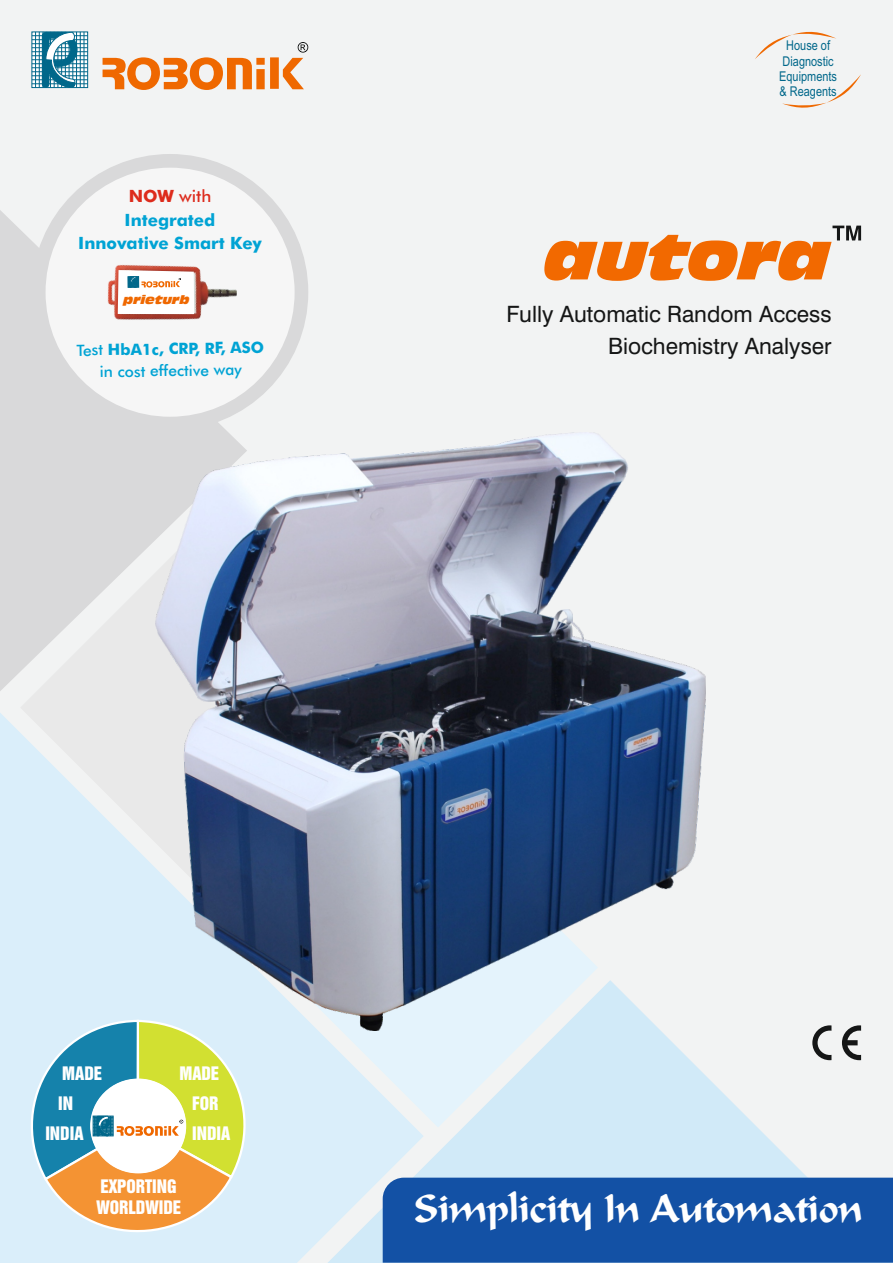
<style>
.page{position:relative;width:893px;height:1263px;background:#f2f3f3}
.page>*{position:absolute;margin:0;border:0;box-sizing:border-box;transform-origin:0 0}
.t1{font:italic 60px "Incised 901 BT Nord";color:#f26900}
.t2{font:39px "Calligrapher";color:#fff}
.t3{font:22.5px/31.5px "Swiss 721 BT";color:#151616;text-align:right}
.t4{font:16.95px/30px "Swiss 921 BT Regular A";color:#fff}
.t5{font:700 16.95px/23.7px "Futura BT";color:#00a3d4;text-align:center}
.t6{font:500 15.6px/21.9px "Futura BT";color:#00a3d4;text-align:center}
.t7{font:13.5px/15.3px "Arial Narrow";color:#00678a;text-align:center}
.t8{font:italic 11.25px "Incised 901 BT Nord";color:#ef6800}
.s1{color:#dd2b1c}
.s2{font-weight:500;color:#dd2b1c}
.s3{font-weight:700}
</style>
<div class="page">
<svg style="left:0;top:210px;width:245px;height:481px;background:#dadadb"></svg>
<svg style="left:20px;top:463px;width:135px;height:228px;fill:#d9d9da"></svg>
<svg style="left:424px;top:1025px;width:469px;height:153px;fill:#d1eaf8"></svg>
<svg style="left:0;top:713px;width:424px;height:550px;fill:#daeefa"></svg>
<svg style="left:812px;top:1025px;width:19px;height:35px"></svg>
<svg style="left:842px;top:1025px;width:19px;height:35px"></svg>
<div style="left:383px;top:1178px;width:510px;height:85px;background:#1351a5"></div>
<svg style="left:34px;top:34px;width:52px;height:52px"></svg>
<div style="left:32px;top:32px;width:56px;height:56px;border:1px solid #00678a"></div>
<hr style="left:35px;top:32px;width:1px;height:56px;background:#00678a">
<hr style="left:39px;top:32px;width:1px;height:56px;background:#00678a">
<hr style="left:80px;top:32px;width:1px;height:56px;background:#00678a">
<hr style="left:84px;top:32px;width:1px;height:56px;background:#00678a">
<hr style="left:32px;top:35px;width:56px;height:1px;background:#00678a">
<hr style="left:32px;top:39px;width:56px;height:1px;background:#00678a">
<hr style="left:32px;top:43px;width:56px;height:1px;background:#00678a">
<hr style="left:32px;top:47px;width:56px;height:1px;background:#00678a">
<hr style="left:32px;top:51px;width:56px;height:1px;background:#00678a">
<hr style="left:32px;top:55px;width:56px;height:1px;background:#00678a">
<hr style="left:32px;top:59px;width:56px;height:1px;background:#00678a">
<hr style="left:32px;top:63px;width:56px;height:1px;background:#00678a">
<hr style="left:32px;top:67px;width:56px;height:1px;background:#00678a">
<hr style="left:32px;top:71px;width:56px;height:1px;background:#00678a">
<hr style="left:32px;top:76px;width:56px;height:1px;background:#00678a">
<hr style="left:32px;top:80px;width:56px;height:1px;background:#00678a">
<hr style="left:32px;top:84px;width:56px;height:1px;background:#00678a">
<svg style="left:42px;top:32px;width:36px;height:56px"></svg>
<svg style="left:103px;top:42px;width:205px;height:48px"></svg>
<svg style="left:755px;top:31px;width:81px;height:28px"></svg>
<svg style="left:782px;top:74px;width:79px;height:34px"></svg>
<svg style="left:832px;top:226px;width:29px;height:14px"></svg>
<div style="left:32px;top:154px;width:276px;height:276px;background:#d9d9da;border-radius:50%"></div>
<div style="left:46px;top:168px;width:249px;height:249px;background:#f6f6f6;border-radius:50%"></div>
<img style="left:107px;top:264px;width:130px;height:56px">
<svg style="left:118px;top:270px;width:76px;height:44px"></svg>
<svg style="left:7px;top:1019px;width:261px;height:233px;background:#c2ceb0"></svg>
<img style="left:155px;top:433px;width:550px;height:598px">
<p class="t5" style="left:78px;top:186px;width:185px"><span class="s1">NOW</span> <span class="s2">with<br></span>Integrated<br>Innovative Smart Key</p>
<p class="t8" style="left:123px;top:296px;width:67px;rotate:-1deg">PRIETURB</p>
<p class="t6" style="left:76px;top:341px;width:189px;rotate:-1deg">Test <span class="s3">HbA1c, CRP, RF, ASO </span>in cost effective way</p>
<p class="t7" style="left:779px;top:39px;width:59px">House of<br>Diagnostic<br>Equipments &amp; Reagents</p>
<h1 class="t1" style="left:544px;top:234px;width:288px">AUTORA</h1>
<p class="t3" style="left:507px;top:301px;width:326px">Fully Automatic Random Access<br>Biochemistry Analyser</p>
<p class="t4" style="left:62px;top:1060px;width:41px">MADE</p>
<p class="t4" style="left:58px;top:1090px;width:16px">IN</p>
<p class="t4" style="left:45px;top:1120px;width:40px">INDIA</p>
<p class="t4" style="left:192px;top:1060px;width:40px;text-indent:-13px">MADE<br>FOR<br>INDIA</p>
<p class="t4" style="left:96px;top:1177px;width:86px;line-height:21.8px">EXPORTING<br>WORLDWIDE</p>
<h2 class="t2" style="left:414px;top:1187px;width:449px">Simplicity In Automation</h2>
</div>
